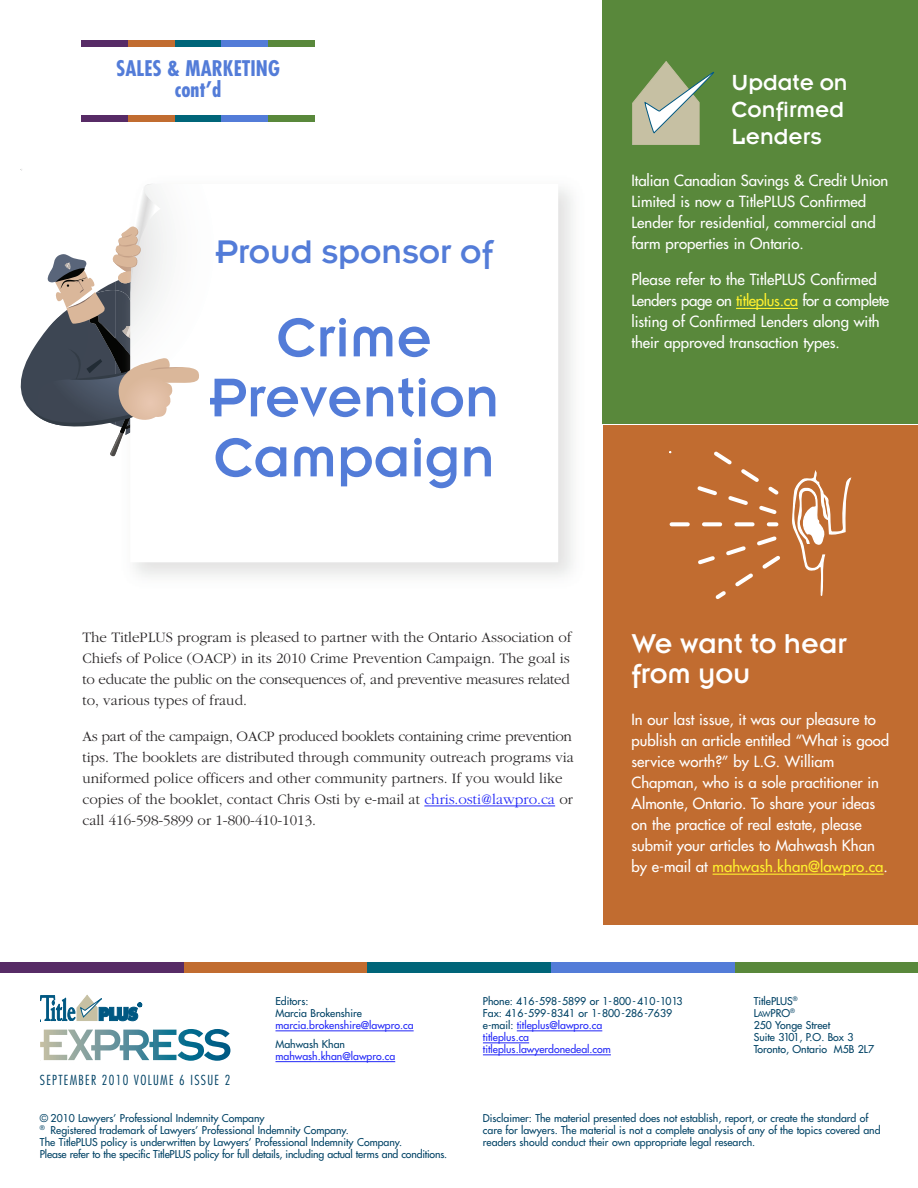
<style>
.page{position:relative;width:918px;height:1188px;background:#fff}
.page>*{position:absolute;margin:0;border:0;box-sizing:border-box;transform-origin:0 0}
.t1{font:60px/60px "Insignia";color:#537cd8;text-align:center}
.t2{font:36px "Insignia";color:#537cd8}
.t3{font:30px/30px "Insignia";color:#fff}
.t4{font:24px/27px "Insignia";color:#fff}
.t5{font:700 condensed 21px/21px "Futura";color:#537cd8;text-align:center}
.t6{font:15px/21px "Futura";color:#fff}
.t7{font:300 15px/21px "Garamond";color:#282526;text-align:justify}
.t8{font:300 condensed 13.5px "Futura";letter-spacing:.095em;color:#004265}
.t9{font:10.5px/12px "Futura";color:#004265}
.t10{font:10.5px "Futura";color:#2227f7}
.s1{color:#2227f7}
.s2{color:#fff12e}
.s3{font-size:7.8px}
</style>
<div class="page">
<div style="left:81px;top:40px;width:47px;height:7px;background:#572b66"></div>
<div style="left:128px;top:40px;width:47px;height:7px;background:#c16c30"></div>
<div style="left:175px;top:40px;width:47px;height:7px;background:#006579"></div>
<div style="left:222px;top:40px;width:46px;height:7px;background:#537cd8"></div>
<div style="left:268px;top:40px;width:47px;height:7px;background:#59883b"></div>
<div style="left:81px;top:115px;width:47px;height:7px;background:#572b66"></div>
<div style="left:128px;top:115px;width:47px;height:7px;background:#c16c30"></div>
<div style="left:175px;top:115px;width:47px;height:7px;background:#006579"></div>
<div style="left:222px;top:115px;width:46px;height:7px;background:#537cd8"></div>
<div style="left:268px;top:115px;width:47px;height:7px;background:#59883b"></div>
<div style="left:0;top:962px;width:184px;height:11px;background:#572b66"></div>
<div style="left:184px;top:962px;width:184px;height:11px;background:#c16c30"></div>
<div style="left:368px;top:962px;width:184px;height:11px;background:#006579"></div>
<div style="left:551px;top:962px;width:185px;height:11px;background:#537cd8"></div>
<div style="left:735px;top:962px;width:183px;height:11px;background:#59883b"></div>
<svg style="left:40px;top:995px;width:102px;height:27px"></svg>
<svg style="left:40px;top:1029px;width:190px;height:32px"></svg>
<hr style="left:517px;top:1030px;width:85px;height:1px;background:#2227f7">
<hr style="left:483px;top:1042px;width:46px;height:1px;background:#2227f7">
<hr style="left:483px;top:1054px;width:128px;height:1px;background:#2227f7">
<hr style="left:275px;top:1030px;width:139px;height:1px;background:#2227f7">
<hr style="left:275px;top:1061px;width:120px;height:1px;background:#2227f7">
<svg style="left:21px;top:182px;width:181px;height:276px"></svg>
<div style="left:603px;top:425px;width:315px;height:500px;background:#c16c30"></div>
<hr style="left:713px;top:874px;width:171px;height:1px;background:#fff12e">
<svg style="left:792px;top:470px;width:59px;height:126px"></svg>
<svg style="left:670px;top:452px;width:109px;height:74px"></svg>
<svg style="left:698px;top:536px;width:82px;height:63px"></svg>
<hr style="left:424px;top:806px;width:131px;height:1px;background:#2227f7">
<div style="left:603px;top:0;width:315px;height:424px;background:#59883b"></div>
<hr style="left:736px;top:308px;width:62px;height:1px;background:#fff12e">
<svg style="left:633px;top:61px;width:81px;height:84px"></svg>
<h3 class="t5" style="left:116px;top:60px;width:165px">SALES &amp; MARKETING cont’d</h3>
<h2 class="t2" style="left:215px;top:241px;width:279px">Proud sponsor of</h2>
<h1 class="t1" style="left:209px;top:313px;width:292px">Crime<br>Prevention<br>Campaign</h1>
<p class="t7" style="left:82px;top:627px;width:491px">The TitlePLUS program is pleased to partner with the Ontario Association of Chiefs of Police (OACP) in its 2010 Crime Prevention Campaign. The goal is to educate the public on the consequences of, and preventive measures related to, various types of fraud.</p>
<p class="t7" style="left:82px;top:726px;width:493px;text-align:left">As part of the campaign, OACP produced booklets containing crime prevention tips. The booklets are distributed through community outreach programs via uniformed police officers and other community partners. If you would like copies of the booklet, contact Chris Osti by e-mail at <span class="s1">chris.osti@lawpro.ca</span> or call 416-598-5899 or 1-800-410-1013.</p>
<h3 class="t4" style="left:732px;top:72px;width:118px">Update on<br>Confirmed<br>Lenders</h3>
<h3 class="t6" style="left:631px;top:171px;width:259px">Italian Canadian Savings &amp; Credit Union Limited is now a TitlePLUS Confirmed Lender for residential, commercial and farm properties in Ontario.</h3>
<h3 class="t6" style="left:631px;top:270px;width:259px">Please refer to the TitlePLUS Confirmed Lenders page on <span class="s2">titleplus.ca</span> for a complete listing of Confirmed Lenders along with their approved transaction types.</h3>
<h3 class="t3" style="left:631px;top:631px;width:217px">We want to hear from you</h3>
<p class="t6" style="left:631px;top:710px;width:259px">In our last issue, it was our pleasure to publish an article entitled “What is good service worth?” by L.G. William Chapman, who is a sole practitioner in Almonte, Ontario. To share your ideas on the practice of real estate, please submit your articles to Mahwash Khan by e-mail at <span class="s2">mahwash.khan@lawpro.ca</span>.</p>
<p class="t8" style="left:40px;top:1075px;width:192px">SEPTEMBER 2010 VOLUME 6 ISSUE 2</p>
<p class="t9" style="left:275px;top:996px;width:88px">Editors:<br>Marcia Brokenshire</p>
<p class="t10" style="left:275px;top:1020px;width:140px">marcia.brokenshire@lawpro.ca</p>
<p class="t9" style="left:275px;top:1039px;width:71px">Mahwash Khan</p>
<p class="t10" style="left:275px;top:1051px;width:121px">mahwash.khan@lawpro.ca</p>
<p class="t9" style="left:483px;top:996px;width:201px">Phone: 416-598-5899 or 1-800-410-1013<br>Fax: 416-599-8341 or 1-800-286-7639 e-mail: <span class="s1">titleplus@lawpro.ca<br>titleplus.ca<br>titleplus.lawyerdonedeal.com</span></p>
<p class="t9" style="left:754px;top:996px;width:122px">TitlePLUS<sup>®<br></sup>L<span class="s3">AW</span>PRO<sup>®<br></sup>250 Yonge Street<br>Suite 3101, P.O. Box 3<br>Toronto, Ontario M5B 2L7</p>
<p class="t9" style="left:40px;top:1113px;width:409px">© 2010 Lawyers’ Professional Indemnity Company<br><sup>®</sup> Registered trademark of Lawyers’ Professional Indemnity Company.<br>The TitlePLUS policy is underwritten by Lawyers’ Professional Indemnity Company.<br>Please refer to the specific TitlePLUS policy for full details, including actual terms and conditions.</p>
<p class="t9" style="left:483px;top:1113px;width:399px">Disclaimer: The material presented does not establish, report, or create the standard of care for lawyers. The material is not a complete analysis of any of the topics covered and readers should conduct their own appropriate legal research.</p>
</div>
